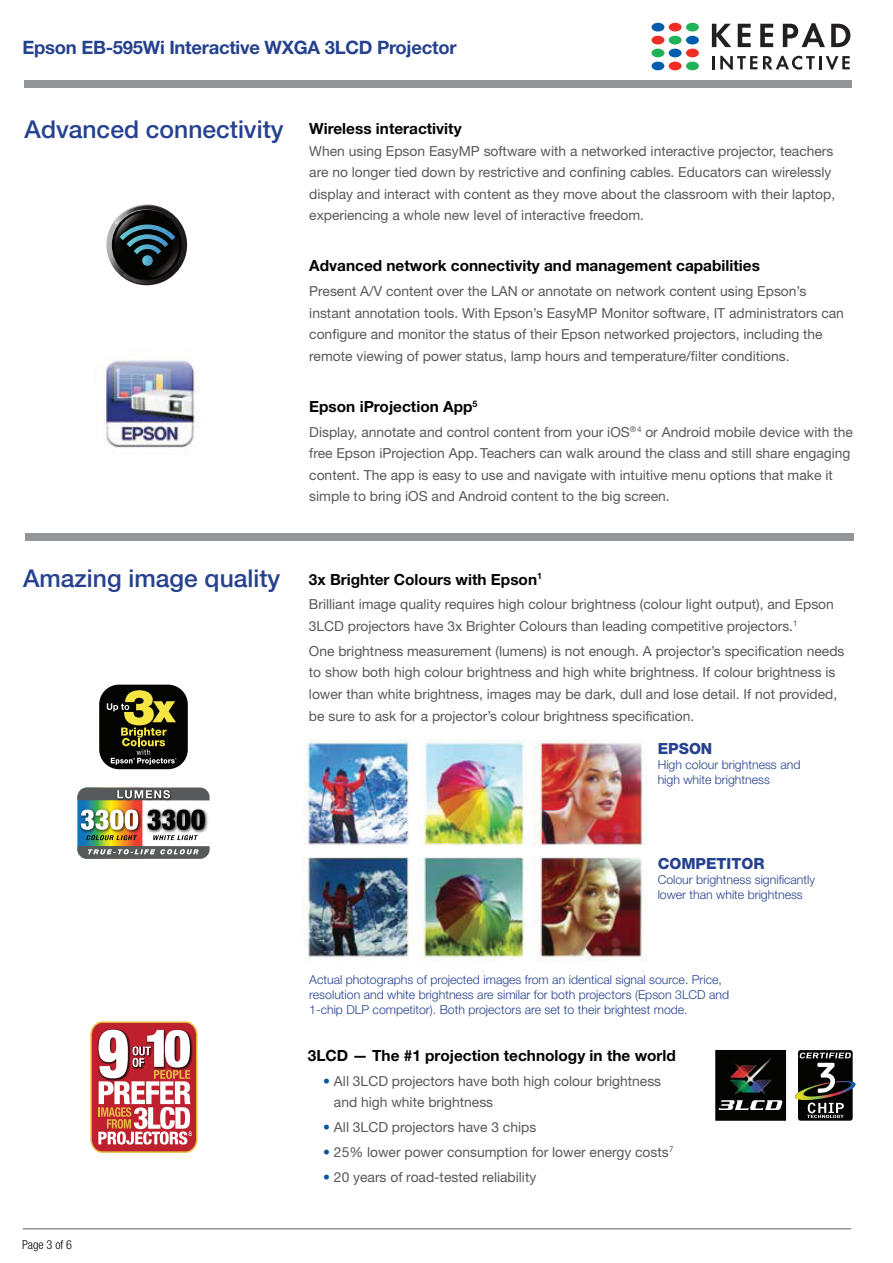
<style>
.page{position:relative;width:893px;height:1263px;background:#fff}
.page>*{position:absolute;margin:0;border:0;box-sizing:border-box;transform-origin:0 0}
.t1{font:500 24.6px "Helvetica Neue LT Std";color:#25418f}
.t2{font:700 18.45px "Helvetica Neue LT Std";letter-spacing:-.015em;color:#25418f}
.t3{font:700 15.45px "Helvetica Neue LT Std";color:#040503}
.t4{font:800 15.45px "Helvetica Neue LT Std";color:#25418f}
.t5{font:13.8px/21.6px "Helvetica Neue LT Std";color:#58595b}
.t6{font:300 12.3px/14.7px "Helvetica Neue LT Std";color:#25418f}
.t7{font:300 condensed 12.3px "Helvetica Neue LT Std";letter-spacing:-.005em;color:#040503}
.t8{font:500 6.45px "Helvetica Neue LT Std";color:#fff}
.s1{font-weight:500;font-size:24.6px;color:#25418f}
.s2{color:#07539c}
</style>
<div class="page">
<div style="left:99px;top:685px;width:89px;height:84px;background:#040503;border-radius:20px"></div>
<svg style="left:105px;top:690px;width:72px;height:75px"></svg>
<img style="left:77px;top:787px;width:133px;height:72px">
<div style="left:24px;top:80px;width:827px;height:8px;background:#939698"></div>
<hr style="left:23px;top:1228px;width:828px;height:1px;background:#939698">
<img style="left:303px;top:739px;width:344px;height:222px">
<svg style="left:795px;top:1050px;width:60px;height:71px"></svg>
<div style="left:715px;top:1050px;width:71px;height:71px;background:#040503"></div>
<svg style="left:719px;top:1100px;width:64px;height:10px"></svg>
<img style="left:730px;top:1058px;width:42px;height:37px">
<svg style="left:90px;top:1021px;width:108px;height:132px"></svg>
<div style="left:25px;top:533px;width:829px;height:7px;background:#939698"></div>
<img style="left:106px;top:357px;width:94px;height:91px">
<svg style="left:106px;top:205px;width:81px;height:80px"></svg>
<svg style="left:112px;top:204px;width:70px;height:82px;background:#454f52"></svg>
<svg style="left:712px;top:24px;width:19px;height:23px"></svg>
<svg style="left:738px;top:24px;width:13px;height:23px"></svg>
<svg style="left:760px;top:24px;width:13px;height:23px"></svg>
<svg style="left:783px;top:23px;width:42px;height:24px"></svg>
<svg style="left:831px;top:24px;width:19px;height:23px"></svg>
<svg style="left:712px;top:56px;width:2px;height:13px"></svg>
<svg style="left:720px;top:56px;width:37px;height:14px"></svg>
<svg style="left:763px;top:56px;width:87px;height:14px"></svg>
<div style="left:651px;top:62px;width:13px;height:8px;background:#015dab;border-radius:50%"></div>
<div style="left:651px;top:49px;width:13px;height:8px;background:#21b259;border-radius:50%"></div>
<div style="left:651px;top:36px;width:13px;height:8px;background:#ee2e22;border-radius:50%"></div>
<div style="left:651px;top:23px;width:13px;height:9px;background:#015dab;border-radius:50%"></div>
<div style="left:669px;top:62px;width:13px;height:8px;background:#ee2e22;border-radius:50%"></div>
<div style="left:669px;top:49px;width:13px;height:8px;background:#015dab;border-radius:50%"></div>
<div style="left:669px;top:36px;width:13px;height:8px;background:#21b259;border-radius:50%"></div>
<div style="left:669px;top:23px;width:13px;height:9px;background:#ee2e22;border-radius:50%"></div>
<div style="left:686px;top:62px;width:13px;height:8px;background:#21b259;border-radius:50%"></div>
<div style="left:686px;top:49px;width:13px;height:8px;background:#ee2e22;border-radius:50%"></div>
<div style="left:686px;top:36px;width:13px;height:8px;background:#015dab;border-radius:50%"></div>
<div style="left:686px;top:23px;width:13px;height:9px;background:#21b259;border-radius:50%"></div>
<h2 class="t2" style="left:22px;top:36px;width:436px">Epson EB-595Wi Interactive WXGA 3LCD Projector</h2>
<h1 class="t1" style="left:25px;top:114px;width:261px">Advanced connectivity</h1>
<p class="t3" style="left:309px;top:119px;width:154px">Wireless interactivity</p>
<p class="t5" style="left:309px;top:140px;width:527px">When using Epson EasyMP software with a networked interactive projector, teachers are no longer tied down by restrictive and confining cables. Educators can wirelessly display and interact with content as they move about the classroom with their laptop, experiencing a whole new level of interactive freedom.</p>
<p class="t3" style="left:309px;top:256px;width:452px">Advanced network connectivity and management capabilities</p>
<p class="t5" style="left:309px;top:280px;width:536px">Present A/V content over the LAN or annotate on network content using Epson’s instant annotation tools. With Epson’s EasyMP Monitor software, IT administrators can configure and monitor the status of their Epson networked projectors, including the remote viewing of power status, lamp hours and temperature/filter conditions.</p>
<p class="t3" style="left:309px;top:397px;width:170px">Epson iProjection App<sup>5</sup></p>
<p class="t5" style="left:309px;top:421px;width:545px">Display, annotate and control content from your iOS<sup>®</sup> <sup>4</sup> or Android mobile device with the free Epson iProjection App. Teachers can walk around the class and still share engaging content. The app is easy to use and navigate with intuitive menu options that make it simple to bring iOS and Android content to the big screen.</p>
<p class="t3" style="left:23px;top:569px;width:520px"><span class="s1">Amazing image quality</span> 3x Brighter Colours with Epson<sup>1</sup></p>
<p class="t5" style="left:309px;top:594px;width:526px">Brilliant image quality requires high colour brightness (colour light output), and Epson<br>3LCD projectors have 3x Brighter Colours than leading competitive projectors.<sup>1</sup></p>
<p class="t5" style="left:309px;top:640px;width:537px">One brightness measurement (lumens) is not enough. A projector’s specification needs to show both high colour brightness and high white brightness. If colour brightness is lower than white brightness, images may be dark, dull and lose detail. If not provided, be sure to ask for a projector’s colour brightness specification.</p>
<p class="t4" style="left:658px;top:740px;width:56px">EPSON</p>
<p class="t6" style="left:658px;top:757px;width:144px">High colour brightness and high white brightness</p>
<p class="t4" style="left:658px;top:854px;width:108px">COMPETITOR</p>
<p class="t6" style="left:658px;top:872px;width:159px">Colour brightness significantly lower than white brightness</p>
<p class="t7" style="left:22px;top:1238px;width:52px">Page 3 of 6</p>
<p class="t8" style="left:188px;top:1130px;width:5px">8</p>
<p class="t6" style="left:309px;top:972px;width:421px">Actual photographs of projected images from an identical signal source. Price, resolution and white brightness are similar for both projectors (Epson 3LCD and<br>1-chip DLP competitor). Both projectors are set to their brightest mode.</p>
<p class="t3" style="left:308px;top:1046px;width:370px">3LCD — The #1 projection technology in the world</p>
<p class="t5" style="left:334px;top:1070px;width:329px;text-indent:-11px"><span class="s2">•</span> All 3LCD projectors have both high colour brightness and high white brightness</p>
<p class="t5" style="left:323px;top:1116px;width:215px"><span class="s2">•</span> All 3LCD projectors have 3 chips</p>
<p class="t5" style="left:323px;top:1141px;width:352px"><span class="s2">•</span> 25% lower power consumption for lower energy costs<sup>7</sup></p>
<p class="t5" style="left:323px;top:1166px;width:215px"><span class="s2">•</span> 20 years of road-tested reliability</p>
</div>
